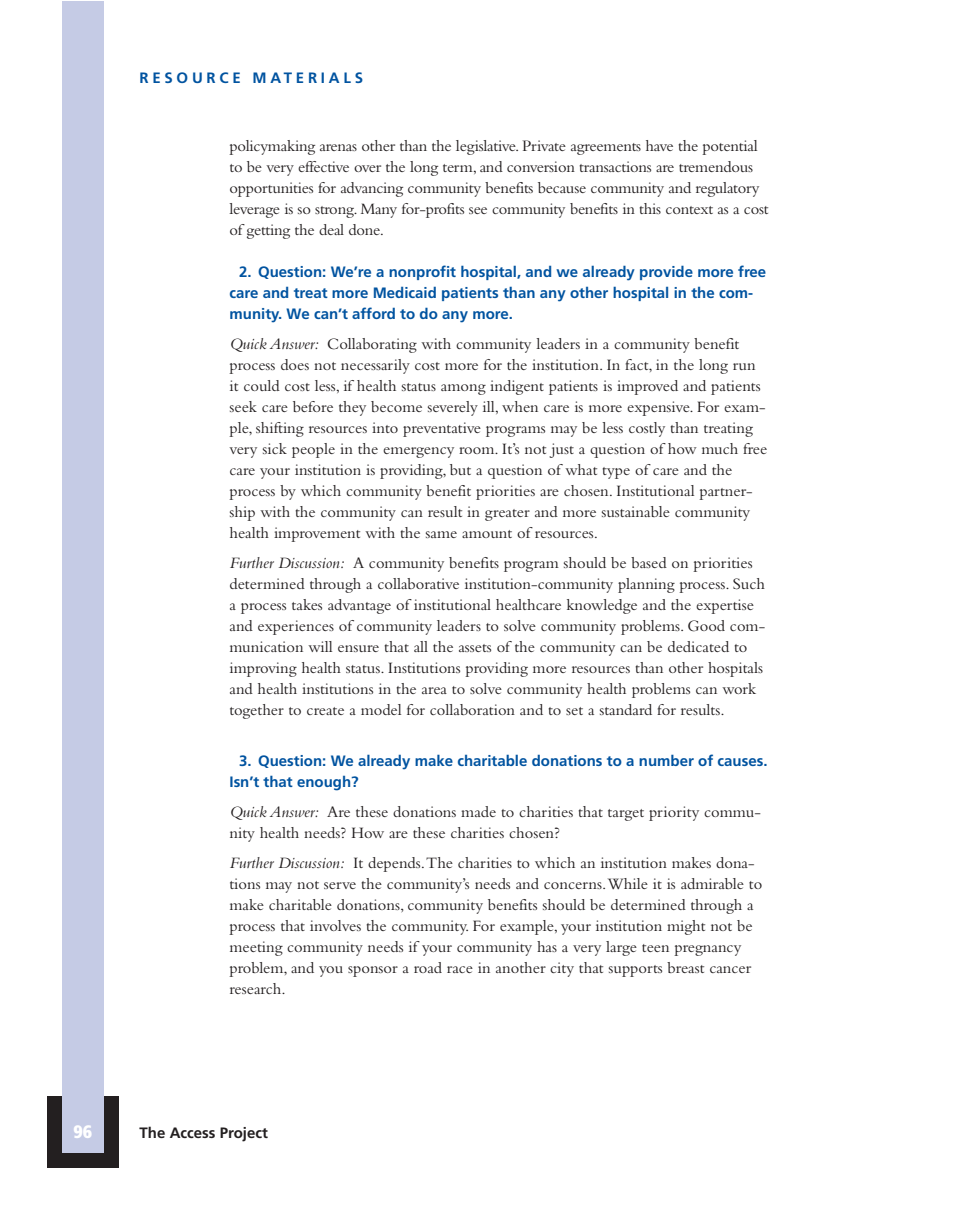
<style>
.page{position:relative;width:972px;height:1224px;background:#fff}
.page>*{position:absolute;margin:0;border:0;box-sizing:border-box;transform-origin:0 0}
.t1{font:900 condensed 18px "Frutiger";color:#fff}
.t2{font:16.5px/21px "Bembo";color:#231f20}
.t3{font:700 15px/21px "Frutiger";color:#0153a0}
.t4{font:700 15px "Frutiger";letter-spacing:.25em;color:#0153a0}
.t5{font:700 15px "Frutiger";color:#231f20}
.s1{font-style:italic}
</style>
<div class="page">
<div style="left:47px;top:1096px;width:72px;height:72px;background:#231f20"></div>
<div style="left:62px;top:1px;width:42px;height:1152px;background:#c5cbe5"></div>
<p class="t4" style="left:140px;top:72px;width:225px">RESOURCE MATERIALS</p>
<p class="t2" style="left:230px;top:136px;width:541px">policymaking arenas other than the legislative. Private agreements have the potential to be very effective over the long term, and conversion transactions are tremendous opportunities for advancing community benefits because community and regulatory leverage is so strong. Many for-profits see community benefits in this context as a cost of getting the deal done.</p>
<p class="t3" style="left:230px;top:262px;width:538px;text-indent:10px">2. Question: We’re a nonprofit hospital, and we already provide more free care and treat more Medicaid patients than any other hospital in the com&shy;munity. We can’t afford to do any more.</p>
<p class="t2" style="left:230px;top:334px;width:539px"><span class="s1">Quick Answer:</span> Collaborating with community leaders in a community benefit process does not necessarily cost more for the institution. In fact, in the long run it could cost less, if health status among indigent patients is improved and patients seek care before they become severely ill, when care is more expensive. For exam&shy;ple, shifting resources into preventative programs may be less costly than treating very sick people in the emergency room. It’s not just a question of how much free care your institution is providing, but a question of what type of care and the process by which community benefit priorities are chosen. Institutional partner&shy;ship with the community can result in greater and more sustainable community health improvement with the same amount of resources.</p>
<p class="t2" style="left:230px;top:553px;width:537px"><span class="s1">Further Discussion:</span> A community benefits program should be based on priorities determined through a collaborative institution-community planning process. Such a process takes advantage of institutional healthcare knowledge and the expertise and experiences of community leaders to solve community problems. Good com&shy;munication will ensure that all the assets of the community can be dedicated to improving health status. Institutions providing more resources than other hospitals and health institutions in the area to solve community health problems can work together to create a model for collaboration and to set a standard for results.</p>
<p class="t3" style="left:230px;top:751px;width:540px;text-indent:10px">3. Question: We already make charitable donations to a number of causes.<br>Isn’t that enough?</p>
<p class="t2" style="left:230px;top:802px;width:533px"><span class="s1">Quick Answer:</span> Are these donations made to charities that target priority commu&shy;nity health needs? How are these charities chosen?</p>
<p class="t2" style="left:230px;top:853px;width:534px"><span class="s1">Further Discussion:</span> It depends.The charities to which an institution makes dona&shy;tions may not serve the community’s needs and concerns.While it is admirable to make charitable donations, community benefits should be determined through a process that involves the community. For example, your institution might not be meeting community needs if your community has a very large teen pregnancy problem, and you sponsor a road race in another city that supports breast cancer research.</p>
<p class="t1" style="left:74px;top:1125px;width:20px">96</p>
<p class="t5" style="left:140px;top:1126px;width:130px">The Access Project</p>
</div>
